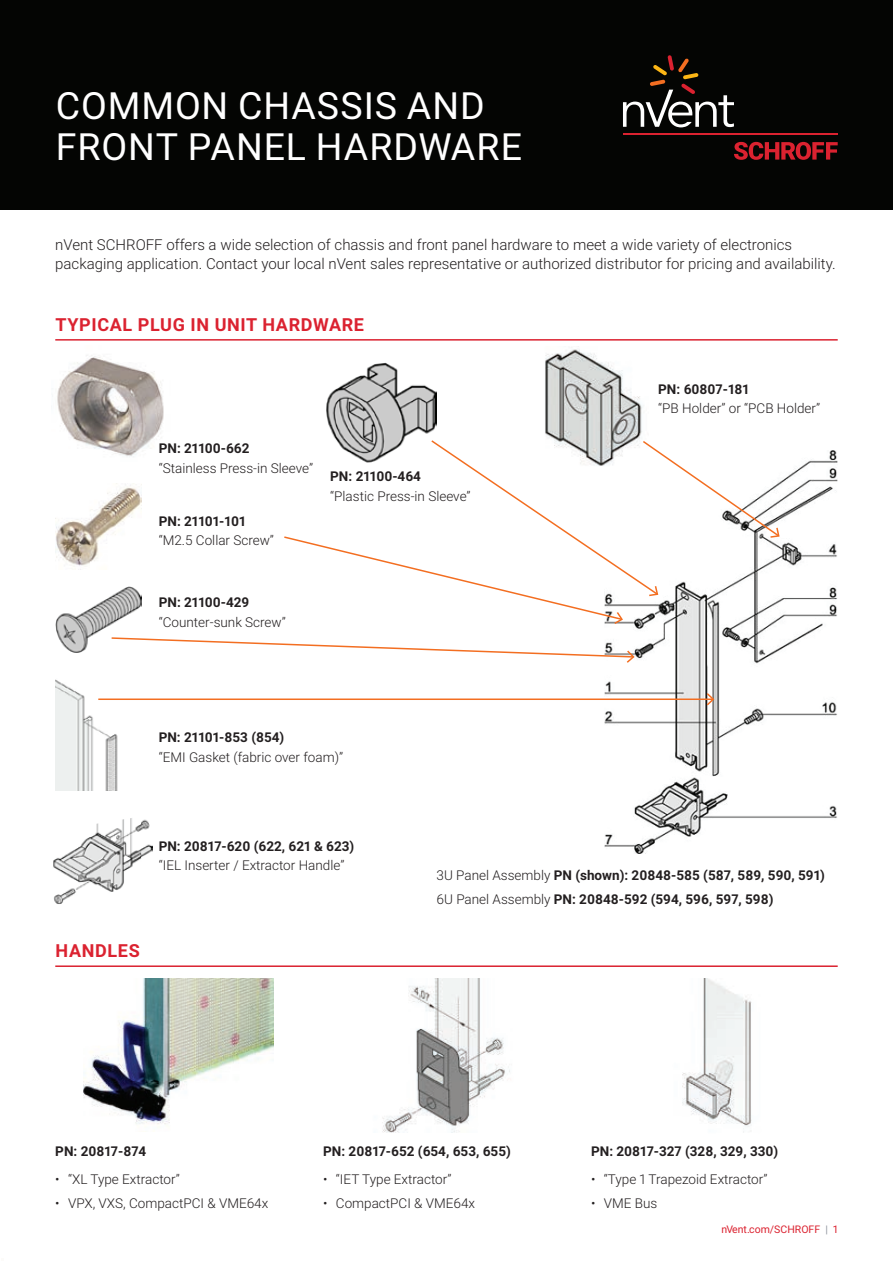
<style>
.page{position:relative;width:893px;height:1263px;background:#fff}
.page>*{position:absolute;margin:0;border:0;box-sizing:border-box;transform-origin:0 0}
.Page_1_Header_-_nVen{font:37.5px/40.5px "Roboto";letter-spacing:.025em;color:#fff}
.Subhead_-_nVent_Data{font:700 18px "Roboto";letter-spacing:.035em;color:#db2230}
.t1{font:300 15px/19.5px "Roboto";color:#231f20}
.Paragraph_Style_1{font:300 13.5px "Roboto";color:#231f20}
.Paragraph_Style_1-2{font:700 13.5px "Roboto";color:#231f20}
.URL_Page___Red__Foot{font:10.5px "Roboto";color:#db2230}
.s1{font-weight:300}
.s2{color:#8f959e}
</style>
<div class="page">
<div style="left:0;top:0;width:893px;height:209px;background:#040503"></div>
<svg style="left:734px;top:142px;width:104px;height:18px"></svg>
<hr style="left:623px;top:134px;width:215px;height:1px;background:#db2230">
<svg style="left:623px;top:55px;width:111px;height:72px"></svg>
<hr style="left:55px;top:339px;width:783px;height:2px;background:#db2230">
<hr style="left:55px;top:965px;width:783px;height:2px;background:#db2230">
<img style="left:605px;top:451px;width:233px;height:403px">
<img style="left:84px;top:979px;width:189px;height:146px">
<img style="left:382px;top:979px;width:128px;height:153px">
<img style="left:682px;top:979px;width:70px;height:154px">
<img style="left:545px;top:349px;width:98px;height:90px">
<img style="left:326px;top:363px;width:111px;height:76px">
<svg style="left:284px;top:439px;width:497px;height:186px"></svg>
<img style="left:57px;top:355px;width:107px;height:102px">
<img style="left:55px;top:484px;width:86px;height:86px">
<img style="left:55px;top:587px;width:86px;height:65px">
<img style="left:55px;top:679px;width:63px;height:111px">
<img style="left:53px;top:818px;width:100px;height:86px">
<svg style="left:110px;top:636px;width:526px;height:28px"></svg>
<hr style="left:98px;top:698px;width:615px;height:2px;background:#f36e21">
<svg style="left:705px;top:691px;width:10px;height:16px"></svg>
<p class="Page_1_Header_-_nVen" style="left:56px;top:84px;width:468px">COMMON CHASSIS AND<br>FRONT PANEL HARDWARE</p>
<p class="t1" style="left:55px;top:234px;width:782px">nVent SCHROFF offers a wide selection of chassis and front panel hardware to meet a wide variety of electronics packaging application. Contact your local nVent sales representative or authorized distributor for pricing and availability.</p>
<p class="Subhead_-_nVent_Data" style="left:56px;top:312px;width:310px">TYPICAL PLUG IN UNIT HARDWARE</p>
<p class="Paragraph_Style_1-2" style="left:159px;top:439px;width:92px">PN: 21100-662</p>
<p class="Paragraph_Style_1" style="left:159px;top:458px;width:156px">“Stainless Press-in Sleeve”</p>
<p class="Paragraph_Style_1-2" style="left:159px;top:512px;width:88px">PN: 21101-101</p>
<p class="Paragraph_Style_1" style="left:159px;top:531px;width:117px">“M2.5 Collar Screw”</p>
<p class="Paragraph_Style_1-2" style="left:330px;top:467px;width:92px">PN: 21100-464</p>
<p class="Paragraph_Style_1" style="left:330px;top:486px;width:142px">“Plastic Press-in Sleeve”</p>
<p class="Paragraph_Style_1-2" style="left:159px;top:593px;width:92px">PN: 21100-429</p>
<p class="Paragraph_Style_1" style="left:159px;top:612px;width:129px">“Counter-sunk Screw”</p>
<p class="Paragraph_Style_1-2" style="left:159px;top:728px;width:127px">PN: 21101-853 (854)</p>
<p class="Paragraph_Style_1" style="left:159px;top:747px;width:186px">“EMI Gasket (fabric over foam)”</p>
<p class="Paragraph_Style_1-2" style="left:658px;top:380px;width:92px">PN: 60807-181</p>
<p class="Paragraph_Style_1" style="left:658px;top:399px;width:163px">“PB Holder” or “PCB Holder”</p>
<p class="Paragraph_Style_1-2" style="left:159px;top:837px;width:197px">PN: 20817-620 (622, 621 &amp; 623)</p>
<p class="Paragraph_Style_1" style="left:159px;top:856px;width:187px">“IEL Inserter / Extractor Handle”</p>
<p class="Subhead_-_nVent_Data" style="left:56px;top:938px;width:86px">HANDLES</p>
<p class="Paragraph_Style_1-2" style="left:437px;top:866px;width:390px"><span class="s1">3U Panel Assembly</span> PN (shown): 20848-585 (587, 589, 590, 591)</p>
<p class="Paragraph_Style_1-2" style="left:437px;top:890px;width:338px"><span class="s1">6U Panel Assembly</span> PN: 20848-592 (594, 596, 597, 598)</p>
<p class="Paragraph_Style_1-2" style="left:55px;top:1142px;width:92px">PN: 20817-874</p>
<p class="Paragraph_Style_1" style="left:55px;top:1170px;width:126px">• “XL Type Extractor”</p>
<p class="Paragraph_Style_1" style="left:55px;top:1193px;width:215px">• VPX, VXS, CompactPCI &amp; VME64x</p>
<p class="Paragraph_Style_1-2" style="left:323px;top:1142px;width:189px">PN: 20817-652 (654, 653, 655)</p>
<p class="Paragraph_Style_1" style="left:323px;top:1170px;width:130px">• “IET Type Extractor”</p>
<p class="Paragraph_Style_1" style="left:323px;top:1193px;width:154px">• CompactPCI &amp; VME64x</p>
<p class="Paragraph_Style_1-2" style="left:591px;top:1142px;width:189px">PN: 20817-327 (328, 329, 330)</p>
<p class="Paragraph_Style_1" style="left:591px;top:1170px;width:178px">• “Type 1 Trapezoid Extractor”</p>
<p class="Paragraph_Style_1" style="left:591px;top:1193px;width:68px">• VME Bus</p>
<p class="URL_Page___Red__Foot" style="left:721px;top:1222px;width:118px">nVent.com/SCHROFF <span class="s2">|</span> 1</p>
</div>
